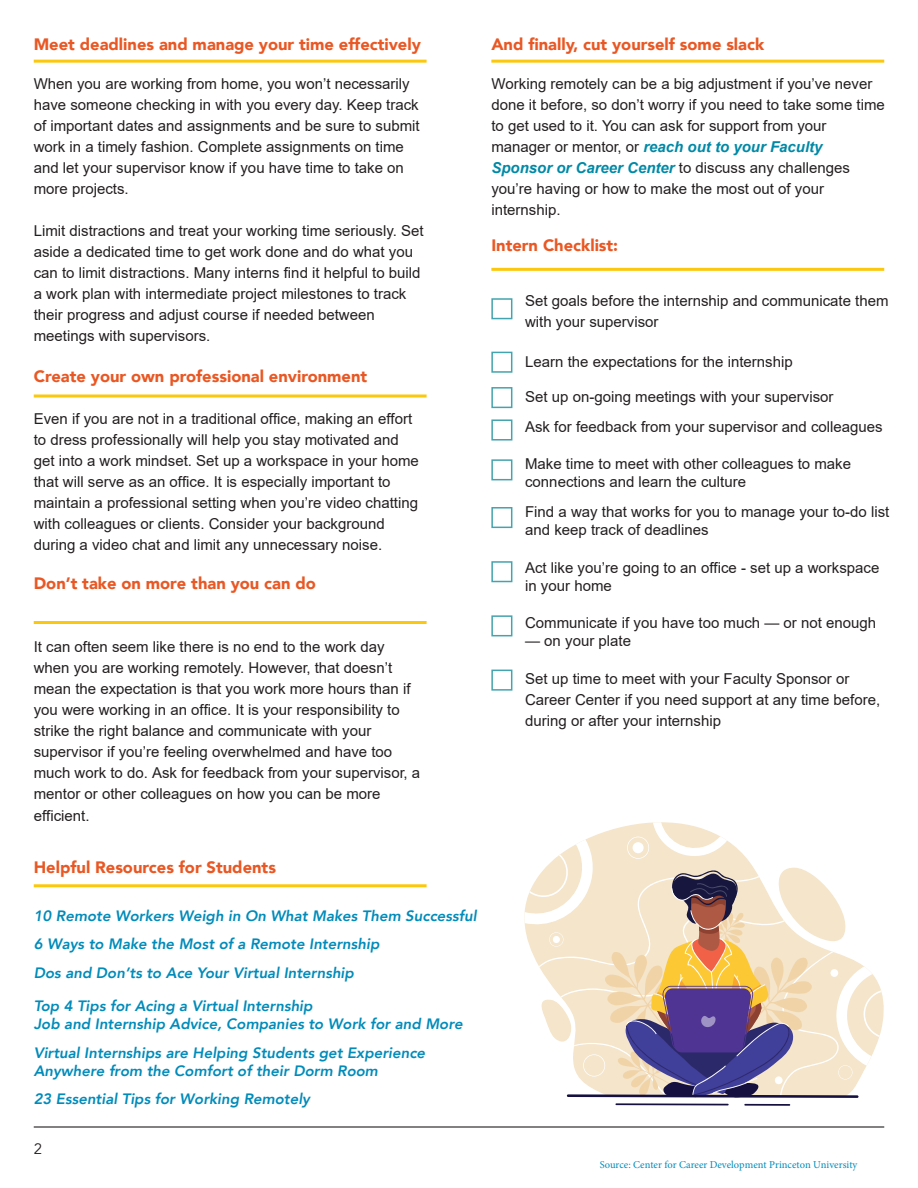
<style>
.page{position:relative;width:918px;height:1188px;background:#fff}
.page>*{position:absolute;margin:0;border:0;box-sizing:border-box;transform-origin:0 0}
.t1{font:900 16.5px "Avenir";color:#e95824}
.t2{font:15px/21px "Arial";color:#231f20}
.t3{font:italic 800 15px/28.5px "Avenir";color:#008bba}
.t4{font:15px "Avenir";color:#231f20}
.t5{font:10.5px "Minion Pro";color:#008bba}
.s1{font-weight:700;font-style:italic;color:#0089a6}
</style>
<div class="page">
<hr style="left:34px;top:1126px;width:850px;height:2px;background:#231f20">
<hr style="left:34px;top:60px;width:393px;height:3px;background:#fbc80d">
<hr style="left:491px;top:60px;width:393px;height:3px;background:#fbc80d">
<svg style="left:34px;top:394px;width:393px;height:4px;background:#fbd549"></svg>
<hr style="left:34px;top:621px;width:393px;height:3px;background:#fbc80d">
<hr style="left:491px;top:268px;width:393px;height:3px;background:#fbc80d">
<div style="left:491px;top:298px;width:21px;height:21px;border:2px solid #43a3ae"></div>
<div style="left:491px;top:352px;width:21px;height:21px;border:2px solid #43a3ae"></div>
<div style="left:491px;top:387px;width:21px;height:21px;border:2px solid #43a3ae"></div>
<div style="left:491px;top:419px;width:21px;height:22px;border:2px solid #43a3ae"></div>
<div style="left:491px;top:459px;width:21px;height:21px;border:2px solid #43a3ae"></div>
<div style="left:491px;top:507px;width:21px;height:21px;border:2px solid #43a3ae"></div>
<div style="left:491px;top:561px;width:21px;height:21px;border:2px solid #43a3ae"></div>
<div style="left:491px;top:615px;width:21px;height:21px;border:2px solid #43a3ae"></div>
<div style="left:491px;top:670px;width:21px;height:21px;border:2px solid #43a3ae"></div>
<hr style="left:34px;top:884px;width:393px;height:3px;background:#fbc80d">
<svg style="left:524px;top:822px;width:358px;height:284px"></svg>
<hr style="left:744px;top:1104px;width:46px;height:2px;background:#161041">
<hr style="left:615px;top:1103px;width:114px;height:2px;background:#161041">
<p class="t1" style="left:34px;top:30px;width:389px">Meet deadlines and manage your time effectively</p>
<p class="t2" style="left:34px;top:73px;width:388px">When you are working from home, you won’t necessarily have someone checking in with you every day. Keep track of important dates and assignments and be sure to submit work in a timely fashion. Complete assignments on time and let your supervisor know if you have time to take on more projects.</p>
<p class="t2" style="left:34px;top:220px;width:391px">Limit distractions and treat your working time seriously. Set aside a dedicated time to get work done and do what you can to limit distractions. Many interns find it helpful to build a work plan with intermediate project milestones to track their progress and adjust course if needed between meetings with supervisors.</p>
<p class="t1" style="left:34px;top:362px;width:335px">Create your own professional environment</p>
<p class="t2" style="left:34px;top:408px;width:387px">Even if you are not in a traditional office, making an effort to dress professionally will help you stay motivated and get into a work mindset. Set up a workspace in your home that will serve as an office. It is especially important to maintain a professional setting when you’re video chatting with colleagues or clients. Consider your background during a video chat and limit any unnecessary noise.</p>
<p class="t1" style="left:34px;top:569px;width:284px">Don’t take on more than you can do</p>
<p class="t2" style="left:34px;top:637px;width:388px">It can often seem like there is no end to the work day when you are working remotely. However, that doesn’t mean the expectation is that you work more hours than if you were working in an office. It is your responsibility to strike the right balance and communicate with your supervisor if you’re feeling overwhelmed and have too much work to do. Ask for feedback from your supervisor, a mentor or other colleagues on how you can be more efficient.</p>
<p class="t1" style="left:34px;top:853px;width:244px">Helpful Resources for Students</p>
<p class="t3" style="left:34px;top:901px;width:444px">10 Remote Workers Weigh in On What Makes Them Successful<br>6 Ways to Make the Most of a Remote Internship<br>Dos and Don’ts to Ace Your Virtual Internship</p>
<p class="t3" style="left:34px;top:997px;width:431px;line-height:18px">Top 4 Tips for Acing a Virtual Internship<br>Job and Internship Advice, Companies to Work for and More</p>
<p class="t3" style="left:34px;top:1044px;width:393px;line-height:18px">Virtual Internships are Helping Students get Experience<br>Anywhere from the Comfort of their Dorm Room</p>
<p class="t3" style="left:34px;top:1085px;width:278px">23 Essential Tips for Working Remotely</p>
<p class="t1" style="left:491px;top:30px;width:274px">And finally, cut yourself some slack</p>
<p class="t2" style="left:491px;top:73px;width:395px">Working remotely can be a big adjustment if you’ve never done it before, so don’t worry if you need to take some time to get used to it. You can ask for support from your manager or mentor, or <span class="s1">reach out to your Faculty Sponsor or Career Center</span> to discuss any challenges you’re having or how to make the most out of your internship.</p>
<p class="t1" style="left:491px;top:231px;width:128px">Intern Checklist:</p>
<p class="t2" style="left:525px;top:290px;width:365px">Set goals before the internship and communicate them with your supervisor</p>
<p class="t2" style="left:525px;top:351px;width:269px">Learn the expectations for the internship</p>
<p class="t2" style="left:525px;top:381px;width:359px;line-height:30px">Set up on-going meetings with your supervisor<br>Ask for feedback from your supervisor and colleagues</p>
<p class="t2" style="left:525px;top:455px;width:327px;line-height:18px">Make time to meet with other colleagues to make connections and learn the culture</p>
<p class="t2" style="left:525px;top:503px;width:366px;line-height:18px">Find a way that works for you to manage your to-do list and keep track of deadlines</p>
<p class="t2" style="left:525px;top:558px;width:356px;line-height:18px">Act like you’re going to an office - set up a workspace in your home</p>
<p class="t2" style="left:525px;top:612px;width:352px">Communicate if you have too much — or not enough</p>
<p class="t2" style="left:525px;top:630px;width:107px">— on your plate</p>
<p class="t2" style="left:525px;top:668px;width:357px">Set up time to meet with your Faculty Sponsor or<br>Career Center if you need support at any time before, during or after your internship</p>
<p class="t4" style="left:34px;top:1140px;width:10px">2</p>
<p class="t5" style="left:600px;top:1157px;width:259px">Source: Center for Career Development Princeton University</p>
</div>
